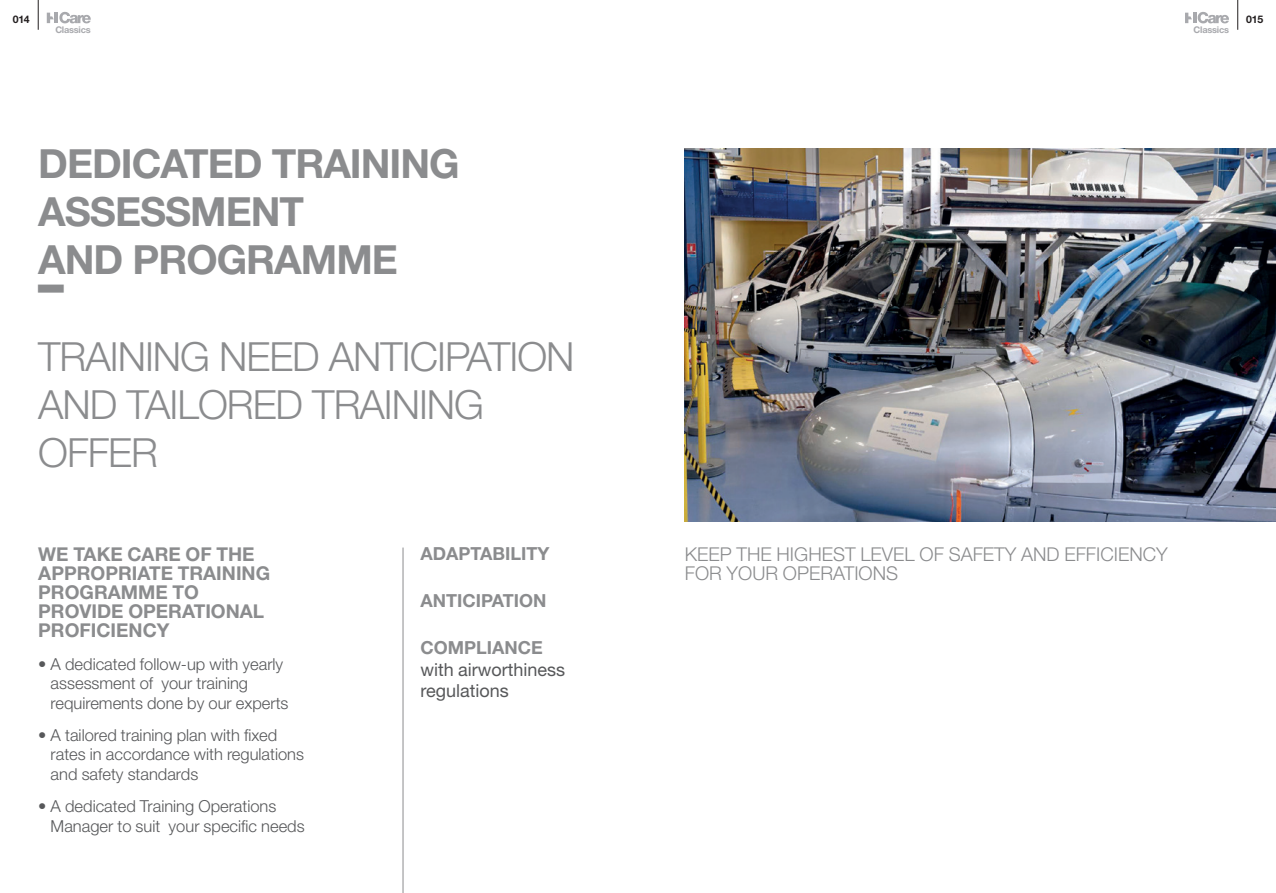
<style>
.page{position:relative;width:1276px;height:893px;background:#fff}
.page>*{position:absolute;margin:0;border:0;box-sizing:border-box;transform-origin:0 0}
.t1{font:300 40.2px/48.3px "Helvetica Neue LT Std";letter-spacing:-.025em;color:#8b8c8e}
.t2{font:700 40.2px/48.3px "Helvetica Neue LT Std";letter-spacing:-.025em;color:#8b8c8e}
.t3{font:700 40.2px "Full Stop";color:#8b8c8e}
.t4{font:700 19.05px/19px "Helvetica Neue LT Std";color:#8b8c8e}
.t5{font:300 19.05px/19px "Helvetica Neue LT Std";color:#8b8c8e}
.t6{font:700 18px "Helvetica Neue LT Std";color:#8b8c8e}
.t7{font:18px/21.6px "Helvetica Neue LT Std";color:#57585a}
.t8{font:300 16.5px/19.5px "Helvetica Neue LT Std";color:#57585a}
.t9{font:700 10.5px "Helvetica Neue LT Std";letter-spacing:-.025em;color:#231f20}
.t10{font:700 9.15px "Helvetica Neue LT Std";letter-spacing:-.025em;color:#a8a9ad}
</style>
<div class="page">
<hr style="left:1237px;top:0;width:1px;height:30px;background:#231f20">
<hr style="left:38px;top:0;width:1px;height:30px;background:#231f20">
<svg style="left:47px;top:12px;width:44px;height:11px"></svg>
<svg style="left:1185px;top:12px;width:44px;height:11px"></svg>
<img style="left:685px;top:149px;width:591px;height:373px">
<hr style="left:403px;top:548px;width:1px;height:345px;background:#8b8c8e">
<p class="t9" style="left:13px;top:13px;width:18px">014</p>
<p class="t9" style="left:1246px;top:13px;width:18px">015</p>
<p class="t10" style="left:55px;top:24px;width:37px">Classics</p>
<p class="t10" style="left:1193px;top:24px;width:37px">Classics</p>
<h1 class="t2" style="left:38px;top:138px;width:423px">DEDICATED TRAINING<br>ASSESSMENT<br>AND PROGRAMME</h1>
<h1 class="t3" style="left:38px;top:285px;width:27px">_</h1>
<h1 class="t1" style="left:38px;top:331px;width:538px">TRAINING NEED ANTICIPATION<br>AND TAILORED TRAINING<br>OFFER</h1>
<p class="t4" style="left:38px;top:544px;width:233px">WE TAKE CARE OF THE<br>APPROPRIATE TRAINING<br>PROGRAMME TO<br>PROVIDE OPERATIONAL<br>PROFICIENCY</p>
<p class="t8" style="left:51px;top:654px;width:239px;text-indent:-12px">• A dedicated follow-up with yearly assessment of your training requirements done by our experts</p>
<p class="t8" style="left:51px;top:725px;width:255px;text-indent:-12px">• A tailored training plan with fixed rates in accordance with regulations and safety standards</p>
<p class="t8" style="left:51px;top:796px;width:255px;text-indent:-12px">• A dedicated Training Operations<br>Manager to suit your specific needs</p>
<p class="t6" style="left:420px;top:543px;width:130px">ADAPTABILITY</p>
<p class="t6" style="left:420px;top:590px;width:127px">ANTICIPATION</p>
<p class="t6" style="left:420px;top:636px;width:124px">COMPLIANCE</p>
<p class="t7" style="left:420px;top:658px;width:146px">with airworthiness regulations</p>
<p class="t5" style="left:685px;top:544px;width:484px">KEEP THE HIGHEST LEVEL OF SAFETY AND EFFICIENCY<br>FOR YOUR OPERATIONS</p>
</div>
